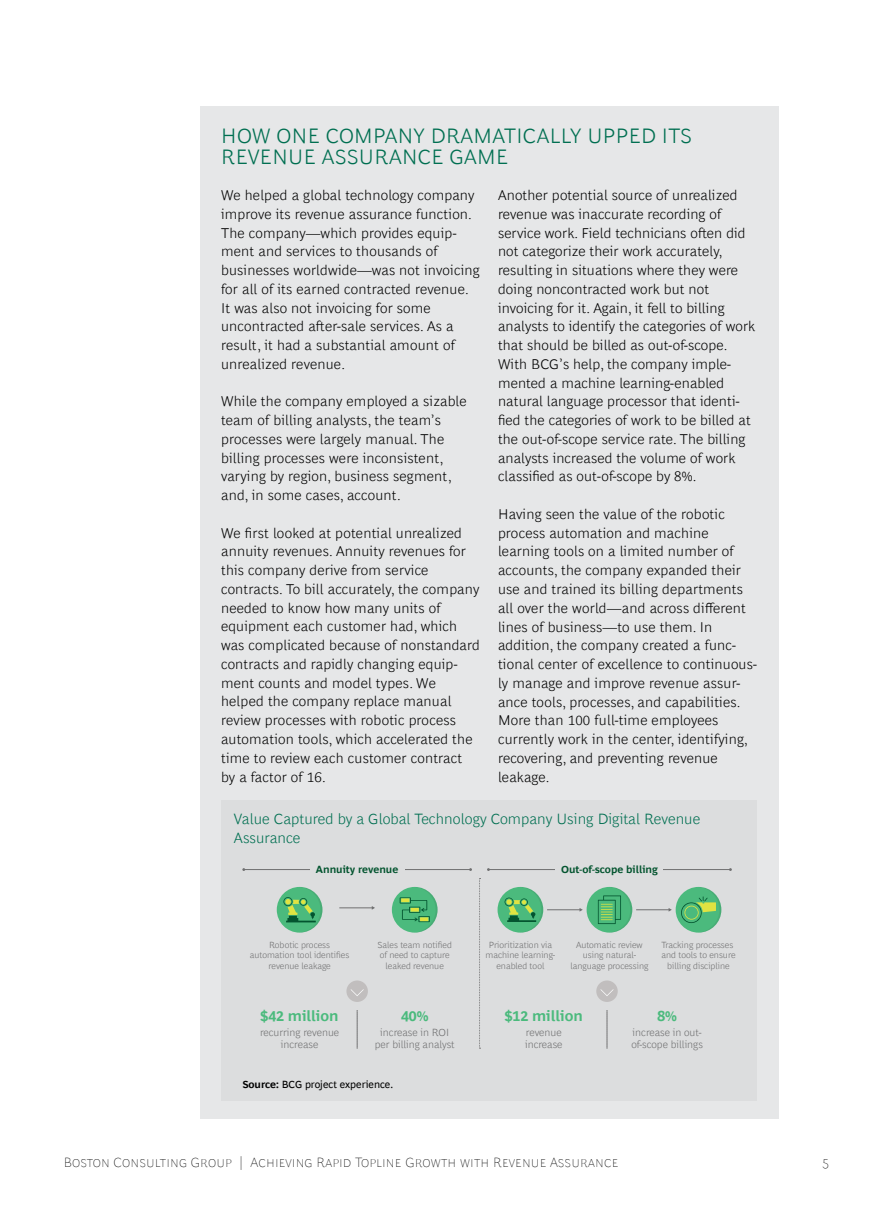
<style>
.page{position:relative;width:893px;height:1212px;background:#fff}
.page>*{position:absolute;margin:0;border:0;box-sizing:border-box;transform-origin:0 0}
.t1{font:300 21px/21px "Henderson BCG Sans";letter-spacing:.015em;color:#006f51}
.t2{font:300 15px/18.8px "Henderson BCG Sans";letter-spacing:.005em;color:#006f51}
.t3{font:700 15px "Henderson BCG Sans";color:#4bba7d}
.t4{font:300 14.25px/18.8px "Henderson BCG Sans";letter-spacing:.015em;color:#000}
.t5{font:100 13.5px "Henderson BCG Sans";letter-spacing:.01em;color:#000}
.t6{font:300 10.5px/12px "Henderson BCG Sans";color:#707071;text-align:center}
.t7{font:700 10.5px "Henderson BCG Sans";color:#03542f}
.t8{font:10.5px "Henderson BCG Sans";color:#000}
.t9{font:300 9px/10.5px "Henderson BCG Sans";color:#707071;text-align:center}
.s1{font-weight:700}
</style>
<div class="page">
<div style="left:200px;top:107px;width:578px;height:1012px;background:#e6e7e8"></div>
<div style="left:221px;top:800px;width:536px;height:300px;background:#dcddde"></div>
<div style="left:676px;top:887px;width:45px;height:45px;background:#4bba7d;border-radius:50%"></div>
<div style="left:587px;top:887px;width:45px;height:45px;background:#4bba7d;border-radius:50%"></div>
<div style="left:498px;top:887px;width:45px;height:45px;background:#4bba7d;border-radius:50%"></div>
<div style="left:392px;top:887px;width:46px;height:45px;background:#4bba7d;border-radius:50%"></div>
<div style="left:277px;top:887px;width:45px;height:45px;background:#4bba7d;border-radius:50%"></div>
<hr style="left:244px;top:869px;width:227px;height:1px;background:#707071">
<hr style="left:488px;top:869px;width:242px;height:1px;background:#707071">
<div style="left:596px;top:980px;width:22px;height:22px;background:#c1bebe;border-radius:50%"></div>
<svg style="left:600px;top:989px;width:14px;height:7px"></svg>
<div style="left:310px;top:864px;width:95px;height:10px;background:#dcddde"></div>
<svg style="left:479px;top:878px;width:2px;height:171px"></svg>
<svg style="left:283px;top:887px;width:39px;height:45px"></svg>
<svg style="left:400px;top:887px;width:38px;height:45px"></svg>
<svg style="left:505px;top:887px;width:38px;height:45px"></svg>
<svg style="left:598px;top:887px;width:34px;height:45px"></svg>
<hr style="left:339px;top:907px;width:33px;height:1px;background:#707071">
<hr style="left:547px;top:909px;width:33px;height:1px;background:#707071">
<hr style="left:636px;top:909px;width:33px;height:1px;background:#707071">
<svg style="left:607px;top:1010px;width:1px;height:39px"></svg>
<div style="left:346px;top:980px;width:22px;height:22px;background:#c1bebe;border-radius:50%"></div>
<svg style="left:351px;top:989px;width:13px;height:7px"></svg>
<svg style="left:357px;top:1010px;width:1px;height:39px"></svg>
<div style="left:556px;top:865px;width:107px;height:9px;background:#dcddde"></div>
<svg style="left:681px;top:887px;width:40px;height:45px"></svg>
<h1 class="t1" style="left:221px;top:124px;width:472px">HOW ONE COMPANY DRAMATICALLY UPPED ITS<br>REVENUE ASSURANCE GAME</h1>
<p class="t4" style="left:221px;top:185px;width:260px">We helped a global technology company improve its revenue assurance function.<br>The company—which provides equip&shy;ment and services to thousands of businesses worldwide—was not invoicing for all of its earned contracted revenue.<br>It was also not invoicing for some uncontracted after-sale services. As a result, it had a substantial amount of unrealized revenue.</p>
<p class="t4" style="left:221px;top:391px;width:247px">While the company employed a sizable team of billing analysts, the team’s processes were largely manual. The billing processes were inconsistent, varying by region, business segment, and, in some cases, account.</p>
<p class="t4" style="left:221px;top:522px;width:260px">We first looked at potential unrealized annuity revenues. Annuity revenues for this company derive from service contracts. To bill accurately, the company needed to know how many units of equipment each customer had, which was complicated because of nonstandard contracts and rapidly changing equip&shy;ment counts and model types. We helped the company replace manual review processes with robotic process automation tools, which accelerated the time to review each customer contract by a factor of 16.</p>
<p class="t4" style="left:498px;top:185px;width:259px">Another potential source of unrealized revenue was inaccurate recording of service work. Field technicians often did not categorize their work accurately, resulting in situations where they were doing noncontracted work but not invoicing for it. Again, it fell to billing analysts to identify the categories of work that should be billed as out-of-scope.<br>With BCG’s help, the company imple&shy;mented a machine learning-enabled natural language processor that identi&shy;fied the categories of work to be billed at the out-of-scope service rate. The billing analysts increased the volume of work classified as out-of-scope by 8%.</p>
<p class="t4" style="left:498px;top:503px;width:260px">Having seen the value of the robotic process automation and machine learning tools on a limited number of accounts, the company expanded their use and trained its billing departments all over the world—and across different lines of business—to use them. In addition, the company created a func&shy;tional center of excellence to continuous&shy;ly manage and improve revenue assur&shy;ance tools, processes, and capabilities.<br>More than 100 full-time employees currently work in the center, identifying, recovering, and preventing revenue leakage.</p>
<p class="t2" style="left:234px;top:808px;width:468px">Value Captured by a Global Technology Company Using Digital Revenue<br>Assurance</p>
<p class="t7" style="left:316px;top:861px;width:84px">Annuity revenue</p>
<p class="t7" style="left:561px;top:861px;width:98px">Out-of-scope billing</p>
<p class="t9" style="left:250px;top:938px;width:101px">Robotic process automation tool identifies revenue leakage</p>
<p class="t9" style="left:378px;top:938px;width:76px">Sales team notified of need to capture leaked revenue</p>
<p class="t9" style="left:570px;top:938px;width:80px">Automatic review using natural&shy;language processing</p>
<p class="t9" style="left:661px;top:938px;width:76px">Tracking processes and tools to ensure billing discipline</p>
<p class="t9" style="left:486px;top:938px;width:71px">Prioritization via machine learning&shy;enabled tool</p>
<p class="t3" style="left:261px;top:1004px;width:80px">$42 million</p>
<p class="t6" style="left:260px;top:1025px;width:81px">recurring revenue increase</p>
<p class="t6" style="left:375px;top:1025px;width:81px">increase in ROI per billing analyst</p>
<p class="t3" style="left:401px;top:1004px;width:29px">40%</p>
<p class="t8" style="left:242px;top:1076px;width:152px"><span class="s1">Source:</span> BCG project experience.</p>
<p class="t3" style="left:505px;top:1004px;width:80px">$12 million</p>
<p class="t3" style="left:657px;top:1004px;width:21px">8%</p>
<p class="t6" style="left:525px;top:1025px;width:39px;text-align:left">revenue increase</p>
<p class="t6" style="left:631px;top:1025px;width:73px;text-align:left">increase in out&shy;of-scope billings</p>
<p class="t5" style="left:64px;top:1152px;width:556px">Boston Consulting Group | Achieving Rapid Topline Growth with Revenue Assurance</p>
<p class="t5" style="left:822px;top:1152px;width:9px">5</p>
</div>
